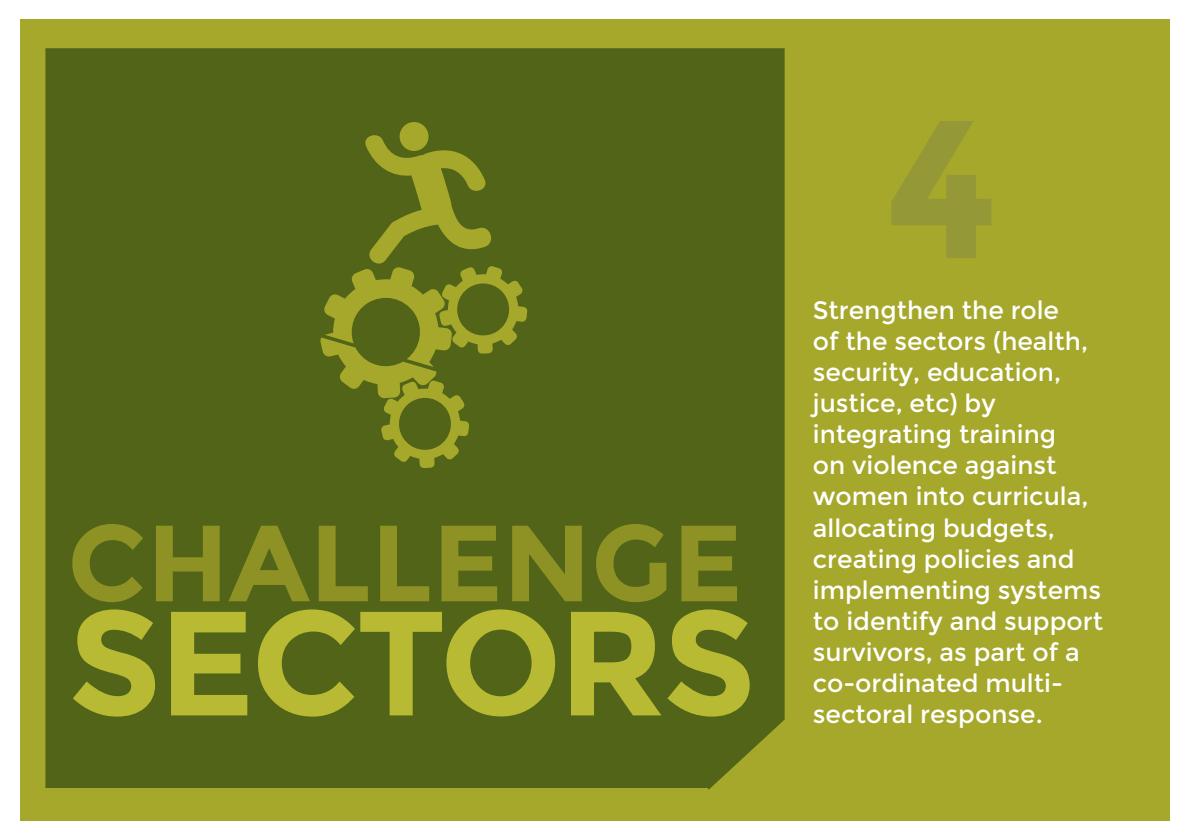
<style>
.page{position:relative;width:1191px;height:840px;background:#fff}
.page>*{position:absolute;margin:0;border:0;box-sizing:border-box;transform-origin:0 0}
.t1{font:700 148px "Montserrat";letter-spacing:-.025em;color:#b8ba33}
.t2{font:700 108px "Montserrat";color:#8e9224}
.t3{font:25px/31px "Montserrat";color:#fff}
</style>
<div class="page">
<div style="left:21px;top:19px;width:1149px;height:801px;background:#a6a82c"></div>
<div style="left:45px;top:48px;width:739px;height:741px;background:#516418"></div>
<svg style="left:320px;top:121px;width:207px;height:347px"></svg>
<p class="t2" style="left:68px;top:498px;width:676px">CHALLENGE</p>
<p class="t1" style="left:68px;top:574px;width:690px">SECTORS</p>
<p class="t3" style="left:813px;top:295px;width:292px">Strengthen the role<br>of the sectors (health, security, education, justice, etc) by integrating training<br>on violence against women into curricula, allocating budgets, creating policies and implementing systems to identify and support survivors, as part of a co-ordinated multi&shy;sectoral response.</p>
</div>
